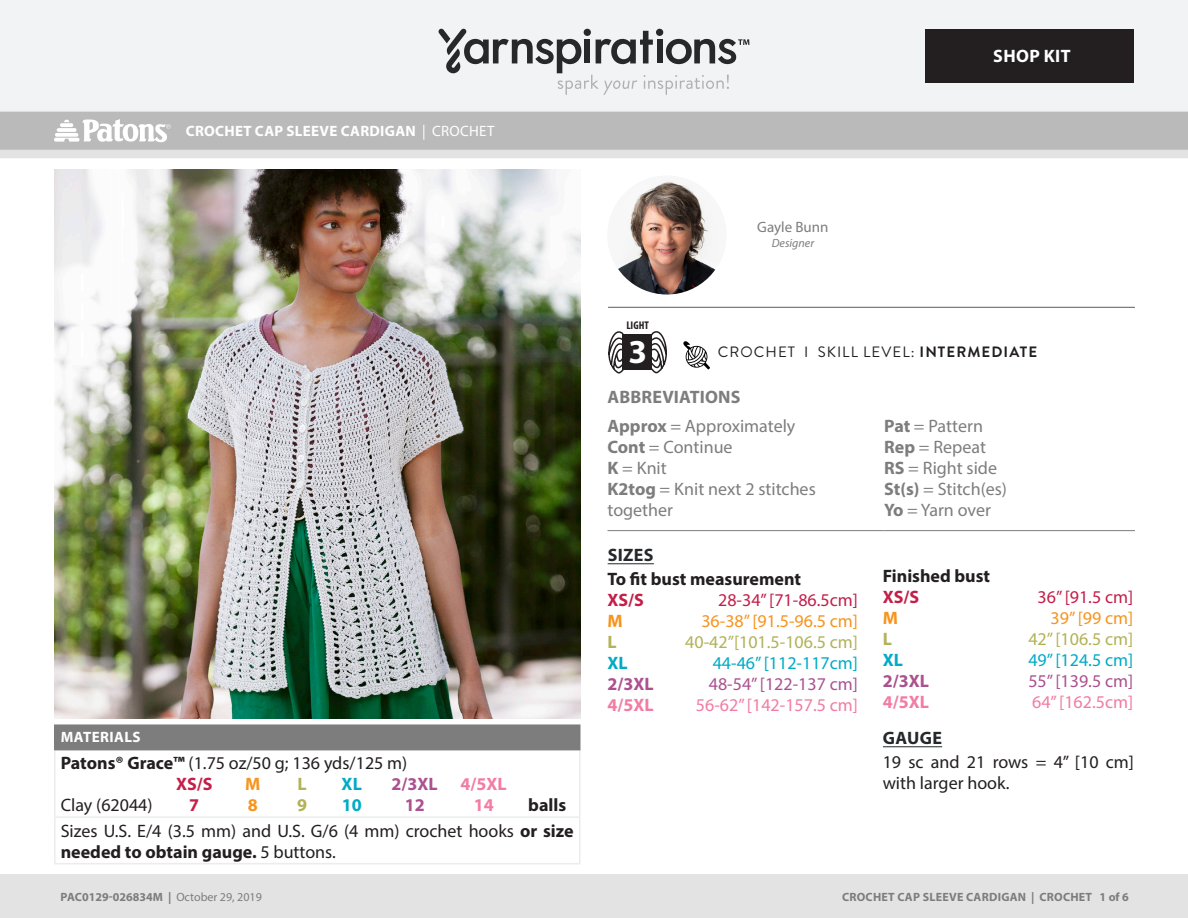
<style>
.page{position:relative;width:1188px;height:918px;background:#fff}
.page>*{position:absolute;margin:0;border:0;box-sizing:border-box;transform-origin:0 0}
.t1{font:700 33.6px "Myriad Pro";color:#fff}
.Abbreviations{font:18px/21px "Myriad Pro";color:#7d7d7d}
.Needle_Size{font:18px/21px "Myriad Pro";color:#231f20}
.Body{font:18px/21px "Myriad Pro";color:#231f20}
.Materials{font:18px "Myriad Pro";color:#231f20}
.Body-2{font:18px "Myriad Pro";color:#b2b258}
.Body-3{font:700 18px "Myriad Pro";color:#231f20}
.Body-4{font:18px "Myriad Pro";color:#f27ca2}
.Body-5{font:18px "Myriad Pro";color:#00abc5}
.Body-6{font:18px "Myriad Pro";color:#ab5190}
.Body-7{font:18px "Myriad Pro";color:#c31f49}
.Body-8{font:18px "Myriad Pro";color:#f7941e}
.Abbreviations_Head{font:700 18px "Myriad Pro";letter-spacing:.01em;color:#7d7d7d}
.Material_color_break{font:18px "Myriad Pro";color:#231f20}
.Head_-_Underline{font:700 18px "Myriad Pro";letter-spacing:.02em;color:#24282a}
.Body-9{font:700 18px "Myriad Pro";color:#ab5190}
.Body-10{font:700 18px "Myriad Pro";color:#f27ca2}
.Body-11{font:700 18px "Myriad Pro";color:#c31f49}
.t2{font:700 18px "Myriad Pro";letter-spacing:.02em;color:#fff}
.Material_color_break-2{font:700 18px "Myriad Pro";color:#ab5190}
.Material_color_break-3{font:700 18px "Myriad Pro";color:#f27ca2}
.Material_color_break-4{font:700 18px "Myriad Pro";color:#c31f49}
.Material_color_break-5{font:700 18px "Myriad Pro";color:#231f20}
.Body-12{font:700 18px "Myriad Pro";color:#00abc5}
.Material_color_break-6{font:700 18px "Myriad Pro";color:#00abc5}
.Body-13{font:700 18px "Myriad Pro";color:#f7941e}
.Body-14{font:700 18px "Myriad Pro";color:#b2b258}
.Material_color_break-7{font:700 18px "Myriad Pro";color:#f7941e}
.Material_color_break-8{font:700 18px "Myriad Pro";color:#b2b258}
.Materials_Head{font:700 15px "Myriad Pro";letter-spacing:.02em;color:#fff}
.Skill_Level{font:15px "Brandon Grotesque";letter-spacing:.07em;color:#231f20}
.t3{font:15px "Myriad Pro";color:#7d7d7d}
.t4{font:700 12px "Myriad Pro";letter-spacing:.02em;color:#7d7d7d}
.t5{font:700 12px "Myriad Pro";color:#7d7d7d}
.t6{font:italic 12px "Myriad Pro";color:#7d7d7d}
.t7{font:700 condensed 11.25px "Myriad Pro";color:#231f20}
.s1{font-weight:400}
.s2{font-weight:700}
</style>
<div class="page">
<div style="left:0;top:112px;width:1188px;height:7px;background:#bbbaba"></div>
<div style="left:0;top:0;width:1188px;height:112px;background:#f2f3f4"></div>
<svg style="left:438px;top:29px;width:311px;height:66px"></svg>
<img style="left:608px;top:176px;width:118px;height:119px;border-radius:59px">
<svg style="left:0;top:119px;width:1188px;height:39px;background:#c5c4c4"></svg>
<div style="left:0;top:875px;width:1188px;height:43px;background:#e4e3e3"></div>
<hr style="left:608px;top:307px;width:527px;height:1px;background:#7d7d7d">
<div style="left:926px;top:29px;width:208px;height:54px;background:#231f20"></div>
<hr style="left:608px;top:563px;width:46px;height:1px;background:#24282a">
<hr style="left:883px;top:746px;width:59px;height:1px;background:#24282a">
<svg style="left:683px;top:341px;width:27px;height:29px"></svg>
<svg style="left:608px;top:331px;width:16px;height:43px"></svg>
<svg style="left:651px;top:331px;width:16px;height:43px"></svg>
<div style="left:622px;top:334px;width:30px;height:36px;background:#231f20"></div>
<hr style="left:608px;top:530px;width:276px;height:1px;background:#7d7d7d">
<hr style="left:884px;top:530px;width:251px;height:1px;background:#7d7d7d">
<div style="left:55px;top:725px;width:525px;height:25px;background:#7d7d7d"></div>
<hr style="left:54px;top:750px;width:2px;height:66px;background:#eaeced">
<hr style="left:579px;top:750px;width:1px;height:66px;background:#eaeced">
<hr style="left:54px;top:818px;width:2px;height:45px;background:#eaeced">
<hr style="left:579px;top:818px;width:1px;height:45px;background:#eaeced">
<hr style="left:54px;top:816px;width:526px;height:2px;background:#eaeced">
<hr style="left:54px;top:863px;width:526px;height:1px;background:#eaeced">
<hr style="left:54px;top:724px;width:526px;height:2px;background:#7d7d7d">
<hr style="left:54px;top:726px;width:2px;height:23px;background:#7d7d7d">
<hr style="left:54px;top:749px;width:526px;height:1px;background:#7d7d7d">
<img style="left:54px;top:169px;width:526px;height:549px">
<p class="Materials_Head" style="left:186px;top:121px;width:310px">CROCHET CAP SLEEVE CARDIGAN <span class="s1">| CROCHET</span></p>
<p class="Materials_Head" style="left:61px;top:728px;width:81px">MATERIALS</p>
<p class="Materials" style="left:61px;top:752px;width:348px"><span class="s2">Patons® Grace™</span> (1.75 oz/50 g; 136 yds/125 m)</p>
<p class="Material_color_break-4" style="left:176px;top:772px;width:38px">XS/S</p>
<p class="Material_color_break-7" style="left:245px;top:772px;width:17px">M</p>
<p class="Material_color_break-8" style="left:298px;top:772px;width:11px">L</p>
<p class="Material_color_break-6" style="left:342px;top:772px;width:22px">XL</p>
<p class="Material_color_break-2" style="left:392px;top:772px;width:48px">2/3XL</p>
<p class="Material_color_break-3" style="left:461px;top:772px;width:48px">4/5XL</p>
<p class="Material_color_break" style="left:61px;top:794px;width:93px">Clay (62044)</p>
<p class="Material_color_break-4" style="left:189px;top:793px;width:11px">7</p>
<p class="Material_color_break-7" style="left:248px;top:793px;width:11px">8</p>
<p class="Material_color_break-8" style="left:297px;top:793px;width:11px">9</p>
<p class="Material_color_break-6" style="left:342px;top:793px;width:21px">10</p>
<p class="Material_color_break-2" style="left:405px;top:793px;width:21px">12</p>
<p class="Material_color_break-3" style="left:474px;top:793px;width:21px">14</p>
<p class="Material_color_break-5" style="left:528px;top:793px;width:39px">balls</p>
<p class="Needle_Size" style="left:61px;top:820px;width:514px">Sizes U.S. E/4 (3.5 mm) and U.S. G/6 (4 mm) crochet hooks <span class="s2">or size needed to obtain gauge.</span> 5 buttons.</p>
<p class="t3" style="left:757px;top:218px;width:73px">Gayle Bunn</p>
<p class="t6" style="left:772px;top:236px;width:44px">Designer</p>
<p class="t2" style="left:993px;top:45px;width:79px">SHOP KIT</p>
<p class="t7" style="left:626px;top:318px;width:24px">LIGHT</p>
<p class="t1" style="left:629px;top:330px;width:20px">3</p>
<p class="Abbreviations_Head" style="left:608px;top:385px;width:135px">ABBREVIATIONS</p>
<p class="Abbreviations" style="left:608px;top:415px;width:189px"><span class="s2">Approx</span> = Approximately</p>
<p class="Abbreviations" style="left:608px;top:436px;width:127px"><span class="s2">Cont</span> = Continue</p>
<p class="Abbreviations" style="left:608px;top:457px;width:61px"><span class="s2">K</span> = Knit</p>
<p class="Abbreviations" style="left:608px;top:478px;width:210px"><span class="s2">K2tog</span> = Knit next 2 stitches together</p>
<p class="Skill_Level" style="left:718px;top:342px;width:321px">CROCHET I SKILL LEVEL: <span class="s2">INTERMEDIATE</span></p>
<p class="Abbreviations" style="left:884px;top:415px;width:100px"><span class="s2">Pat</span> = Pattern</p>
<p class="Abbreviations" style="left:884px;top:436px;width:103px"><span class="s2">Rep</span> = Repeat</p>
<p class="Abbreviations" style="left:884px;top:457px;width:114px"><span class="s2">RS</span> = Right side</p>
<p class="Abbreviations" style="left:884px;top:478px;width:124px"><span class="s2">St(s)</span> = Stitch(es)</p>
<p class="Abbreviations" style="left:884px;top:499px;width:108px"><span class="s2">Yo</span> = Yarn over</p>
<p class="Head_-_Underline" style="left:608px;top:543px;width:48px">SIZES</p>
<p class="Body-3" style="left:608px;top:567px;width:195px">To fit bust measurement</p>
<p class="Body-11" style="left:608px;top:588px;width:38px">XS/S</p>
<p class="Body-7" style="left:718px;top:589px;width:141px">28-34” [71-86.5cm]</p>
<p class="Body-13" style="left:608px;top:609px;width:17px">M</p>
<p class="Body-8" style="left:701px;top:610px;width:158px">36-38” [91.5-96.5 cm]</p>
<p class="Body-14" style="left:608px;top:630px;width:11px">L</p>
<p class="Body-2" style="left:685px;top:631px;width:174px">40-42”[101.5-106.5 cm]</p>
<p class="Body-12" style="left:608px;top:651px;width:22px">XL</p>
<p class="Body-5" style="left:713px;top:652px;width:147px">44-46” [112-117cm]</p>
<p class="Body-9" style="left:608px;top:672px;width:48px">2/3XL</p>
<p class="Body-6" style="left:709px;top:673px;width:151px">48-54” [122-137 cm]</p>
<p class="Body-10" style="left:608px;top:693px;width:48px">4/5XL</p>
<p class="Body-4" style="left:696px;top:694px;width:164px">56-62” [142-157.5 cm]</p>
<p class="Body-3" style="left:883px;top:564px;width:109px">Finished bust</p>
<p class="Body-11" style="left:883px;top:585px;width:38px">XS/S</p>
<p class="Body-7" style="left:1038px;top:586px;width:97px">36” [91.5 cm]</p>
<p class="Body-13" style="left:883px;top:606px;width:17px">M</p>
<p class="Body-8" style="left:1051px;top:607px;width:84px">39” [99 cm]</p>
<p class="Body-14" style="left:883px;top:627px;width:11px">L</p>
<p class="Body-2" style="left:1028px;top:628px;width:106px">42” [106.5 cm]</p>
<p class="Body-12" style="left:883px;top:648px;width:22px">XL</p>
<p class="Body-5" style="left:1028px;top:649px;width:106px">49” [124.5 cm]</p>
<p class="Body-9" style="left:883px;top:669px;width:48px">2/3XL</p>
<p class="Body-6" style="left:1028px;top:670px;width:106px">55” [139.5 cm]</p>
<p class="Body-10" style="left:883px;top:690px;width:48px">4/5XL</p>
<p class="Body-4" style="left:1032px;top:691px;width:103px">64” [162.5cm]</p>
<p class="Head_-_Underline" style="left:883px;top:726px;width:61px">GAUGE</p>
<p class="Body" style="left:883px;top:751px;width:253px">19 sc and 21 rows = 4” [10 cm] with larger hook.</p>
<p class="t5" style="left:61px;top:889px;width:203px">PAC0129-026834M | <span class="s1">October 29, 2019</span></p>
<p class="t4" style="left:842px;top:889px;width:288px">CROCHET CAP SLEEVE CARDIGAN | CROCHET 1 of 6</p>
</div>
